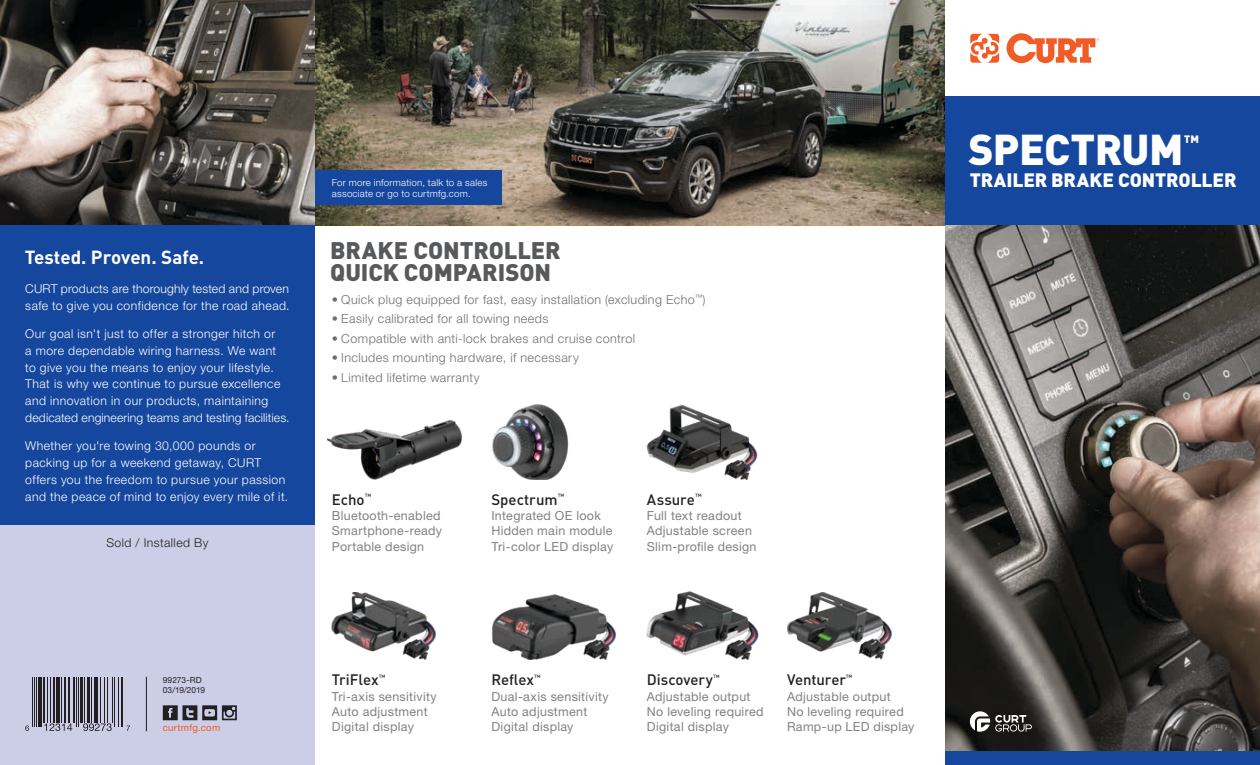
<style>
.page{position:relative;width:1260px;height:765px;background:#fff}
.page>*{position:absolute;margin:0;border:0;box-sizing:border-box;transform-origin:0 0}
.t1{font:900 42.62px "DINOT";letter-spacing:-.015em;color:#fff}
.t2{font:900 23.75px/22px "DINOT";letter-spacing:-.005em;color:#58595b}
.t3{font:900 19.12px "DINOT";letter-spacing:-.01em;color:#fff}
.t4{font:700 18.75px "DINOT";letter-spacing:-.005em;color:#fff}
.t5{font:900 17.62px "DINOT";color:#fff}
.t6{font:500 15px "DINOT";letter-spacing:-.005em;color:#231f20}
.t7{font:12.5px/15.1px "Helvetica Neue LT Std";letter-spacing:.025em;color:#808285}
.t8{font:300 12.5px "Helvetica Neue LT Std";letter-spacing:.03em;color:#6d6f71}
.t9{font:300 12.25px/16.9px "Helvetica Neue LT Std";letter-spacing:.035em;color:#fff}
.t10{font:300 12.25px/16.9px "Helvetica Neue LT Std";letter-spacing:.015em;color:#fff}
.t11{font:300 12.25px "Helvetica Neue LT Std";letter-spacing:.035em;color:#231f20}
.t12{font:300 9.75px/10.9px "Helvetica Neue LT Std";letter-spacing:.025em;color:#fff}
.t13{font:9.75px "Helvetica Neue LT Std";letter-spacing:.025em;color:#f15a22}
.t14{font:8.5px/10.1px "Helvetica Neue LT Std";letter-spacing:-.005em;color:#231f20}
</style>
<div class="page">
<svg style="left:970px;top:33px;width:129px;height:30px"></svg>
<div style="left:0;top:225px;width:315px;height:300px;background:#16479e"></div>
<div style="left:0;top:525px;width:315px;height:240px;background:#cccee7"></div>
<svg style="left:0;top:0;width:945px;height:225px;background:#605b52"></svg>
<div style="left:315px;top:170px;width:187px;height:35px;background:#16479e"></div>
<div style="left:945px;top:96px;width:315px;height:129px;background:#16479e"></div>
<div style="left:945px;top:751px;width:315px;height:14px;background:#16479e"></div>
<svg style="left:163px;top:705px;width:74px;height:15px"></svg>
<hr style="left:146px;top:677px;width:1px;height:54px;background:#231f20">
<hr style="left:32px;top:677px;width:1px;height:45px;background:#231f20">
<hr style="left:34px;top:677px;width:1px;height:45px;background:#231f20">
<hr style="left:36px;top:677px;width:1px;height:45px;background:#231f20">
<hr style="left:38px;top:677px;width:4px;height:45px;background:#231f20">
<hr style="left:44px;top:677px;width:1px;height:45px;background:#231f20">
<hr style="left:47px;top:677px;width:1px;height:45px;background:#231f20">
<hr style="left:50px;top:677px;width:1px;height:45px;background:#231f20">
<hr style="left:53px;top:677px;width:2px;height:45px;background:#231f20">
<hr style="left:56px;top:677px;width:4px;height:45px;background:#231f20">
<hr style="left:61px;top:677px;width:1px;height:45px;background:#231f20">
<hr style="left:64px;top:677px;width:2px;height:45px;background:#231f20">
<hr style="left:68px;top:677px;width:1px;height:45px;background:#231f20">
<hr style="left:70px;top:677px;width:1px;height:45px;background:#231f20">
<hr style="left:73px;top:677px;width:2px;height:45px;background:#231f20">
<hr style="left:76px;top:677px;width:1px;height:45px;background:#231f20">
<hr style="left:78px;top:677px;width:1px;height:45px;background:#231f20">
<hr style="left:80px;top:677px;width:3px;height:45px;background:#231f20">
<hr style="left:84px;top:677px;width:1px;height:45px;background:#231f20">
<hr style="left:87px;top:677px;width:3px;height:45px;background:#231f20">
<hr style="left:91px;top:677px;width:1px;height:45px;background:#231f20">
<hr style="left:94px;top:677px;width:2px;height:45px;background:#231f20">
<hr style="left:96px;top:677px;width:2px;height:45px;background:#231f20">
<hr style="left:100px;top:677px;width:1px;height:45px;background:#231f20">
<hr style="left:104px;top:677px;width:1px;height:45px;background:#231f20">
<hr style="left:107px;top:677px;width:1px;height:45px;background:#231f20">
<hr style="left:112px;top:677px;width:1px;height:45px;background:#231f20">
<hr style="left:114px;top:677px;width:1px;height:45px;background:#231f20">
<hr style="left:118px;top:677px;width:1px;height:45px;background:#231f20">
<hr style="left:121px;top:677px;width:1px;height:45px;background:#231f20">
<hr style="left:122px;top:677px;width:1px;height:45px;background:#231f20">
<svg style="left:25px;top:722px;width:105px;height:9px"></svg>
<img style="left:492px;top:404px;width:76px;height:76px">
<img style="left:327px;top:420px;width:135px;height:60px">
<img style="left:787px;top:593px;width:105px;height:67px">
<img style="left:647px;top:591px;width:111px;height:69px">
<img style="left:332px;top:592px;width:104px;height:68px">
<img style="left:492px;top:594px;width:124px;height:66px">
<img style="left:647px;top:405px;width:111px;height:75px">
<img style="left:945px;top:225px;width:315px;height:526px">
<svg style="left:970px;top:711px;width:62px;height:21px"></svg>
<h3 class="t4" style="left:25px;top:242px;width:181px">Tested. Proven. Safe.</h3>
<p class="t10" style="left:25px;top:280px;width:266px">CURT products are thoroughly tested and proven safe to give you confidence for the road ahead.</p>
<p class="t9" style="left:25px;top:325px;width:266px">Our goal isn't just to offer a stronger hitch or<br>a more dependable wiring harness. We want to give you the means to enjoy your lifestyle.<br>That is why we continue to pursue excellence and innovation in our products, maintaining dedicated engineering teams and testing facilities.</p>
<p class="t9" style="left:25px;top:437px;width:264px">Whether you're towing 30,000 pounds or packing up for a weekend getaway, CURT offers you the freedom to pursue your passion and the peace of mind to enjoy every mile of it.</p>
<p class="t11" style="left:106px;top:535px;width:104px">Sold / Installed By</p>
<p class="t12" style="left:332px;top:177px;width:157px">For more information, talk to a sales associate or go to curtmfg.com.</p>
<h2 class="t2" style="left:330px;top:237px;width:232px">BRAKE CONTROLLER<br>QUICK COMPARISON</h2>
<p class="t8" style="left:332px;top:292px;width:375px">• Quick plug equipped for fast, easy installation (excluding Echo<sup>™</sup>)</p>
<p class="t8" style="left:332px;top:311px;width:218px">• Easily calibrated for all towing needs</p>
<p class="t8" style="left:332px;top:331px;width:305px">• Compatible with anti-lock brakes and cruise control</p>
<p class="t8" style="left:332px;top:350px;width:248px">• Includes mounting hardware, if necessary</p>
<p class="t8" style="left:332px;top:370px;width:149px">• Limited lifetime warranty</p>
<p class="t6" style="left:332px;top:488px;width:41px">Echo<sup>™</sup></p>
<p class="t7" style="left:332px;top:508px;width:112px">Bluetooth-enabled<br>Smartphone-ready<br>Portable design</p>
<p class="t6" style="left:491px;top:488px;width:75px">Spectrum<sup>™</sup></p>
<p class="t7" style="left:491px;top:508px;width:123px">Integrated OE look<br>Hidden main module<br>Tri-color LED display</p>
<p class="t6" style="left:647px;top:488px;width:56px">Assure<sup>™</sup></p>
<p class="t7" style="left:647px;top:508px;width:111px">Full text readout<br>Adjustable screen<br>Slim-profile design</p>
<p class="t14" style="left:163px;top:675px;width:44px">99273-RD<br>03/19/2019</p>
<p class="t13" style="left:163px;top:722px;width:59px">curtmfg.com</p>
<p class="t6" style="left:332px;top:668px;width:55px">TriFlex<sup>™</sup></p>
<p class="t7" style="left:332px;top:689px;width:107px">Tri-axis sensitivity<br>Auto adjustment<br>Digital display</p>
<p class="t6" style="left:491px;top:668px;width:51px">Reflex<sup>™</sup></p>
<p class="t7" style="left:491px;top:689px;width:119px">Dual-axis sensitivity<br>Auto adjustment<br>Digital display</p>
<p class="t6" style="left:647px;top:668px;width:74px">Discovery<sup>™</sup></p>
<p class="t7" style="left:647px;top:689px;width:118px">Adjustable output<br>No leveling required<br>Digital display</p>
<p class="t6" style="left:787px;top:668px;width:67px">Venturer<sup>™</sup></p>
<p class="t7" style="left:787px;top:689px;width:129px">Adjustable output<br>No leveling required<br>Ramp-up LED display</p>
<h1 class="t1" style="left:968px;top:116px;width:217px">SPECTRUM</h1>
<h3 class="t5" style="left:1183px;top:127px;width:18px">™</h3>
<h3 class="t3" style="left:970px;top:165px;width:268px">TRAILER BRAKE CONTROLLER</h3>
</div>
